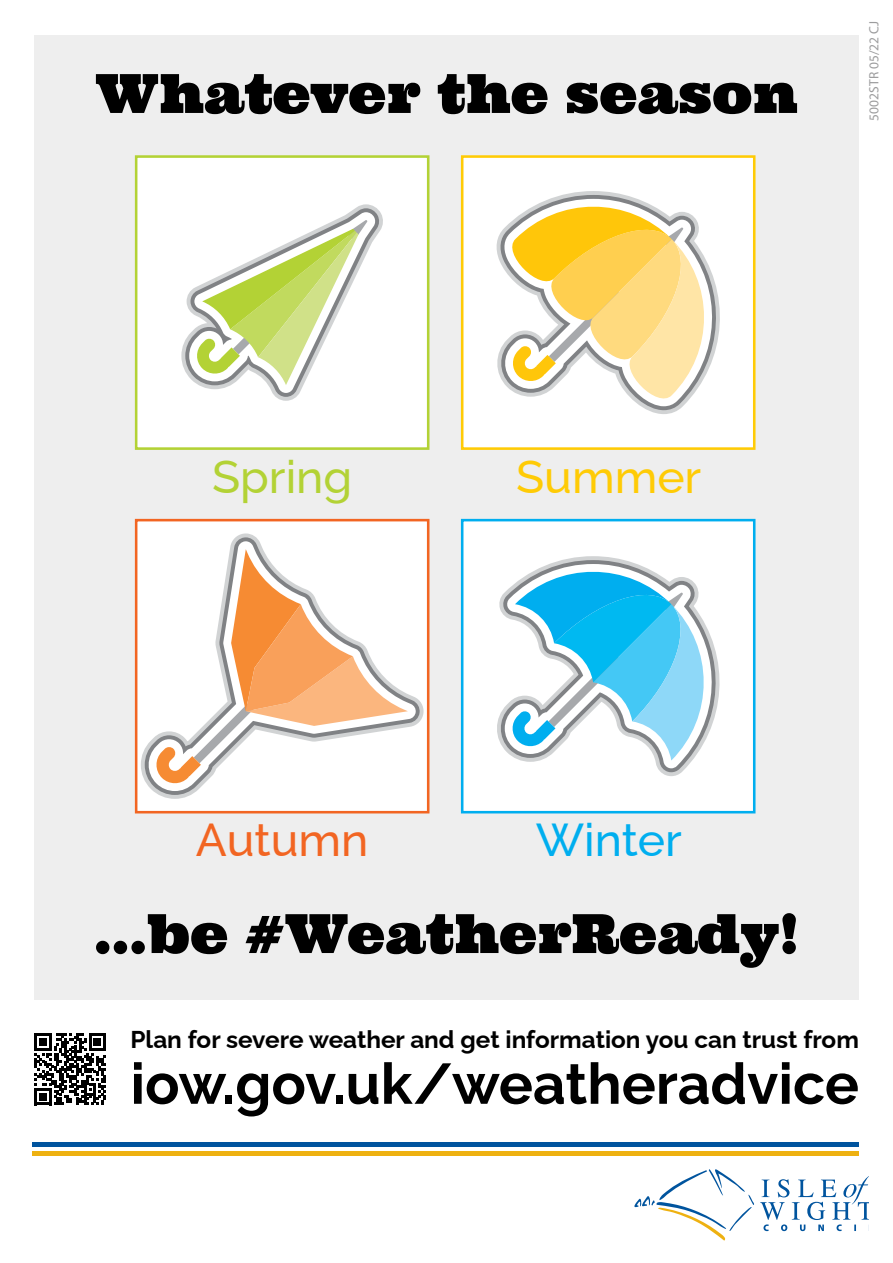
<style>
.page{position:relative;width:893px;height:1263px;background:#fff}
.page>*{position:absolute;margin:0;border:0;box-sizing:border-box;transform-origin:0 0}
.t1{font:700 57px "Raleway";color:#000}
.t2{font:54px "Ultra";color:#000}
.t3{font:500 46.2px "Raleway";color:#b3d235}
.t4{font:500 46.2px "Raleway";color:#f26522}
.t5{font:500 46.2px "Raleway";color:#ffcb05}
.t6{font:500 46.2px "Raleway";color:#00aeef}
.t7{font:700 24.3px "Raleway";color:#000}
.t8{font:13.5px "Myriad Pro";color:#9c9c9d}
</style>
<div class="page">
<div style="left:34px;top:35px;width:825px;height:965px;background:#eee"></div>
<svg style="left:634px;top:1169px;width:234px;height:72px"></svg>
<div style="left:32px;top:1151px;width:827px;height:5px;background:#eeb111"></div>
<hr style="left:32px;top:1142px;width:827px;height:4px;background:#00549e">
<div style="left:136px;top:520px;width:292px;height:292px;background:#fff"></div>
<svg style="left:145px;top:537px;width:275px;height:258px"></svg>
<svg style="left:146px;top:541px;width:270px;height:250px"></svg>
<svg style="left:155px;top:549px;width:253px;height:236px"></svg>
<div style="left:135px;top:519px;width:294px;height:294px;border:3px solid #f26522"></div>
<div style="left:136px;top:157px;width:292px;height:292px;background:#fff"></div>
<svg style="left:181px;top:204px;width:202px;height:197px"></svg>
<div style="left:135px;top:155px;width:294px;height:295px;border:3px solid #b3d235"></div>
<div style="left:462px;top:157px;width:292px;height:292px;background:#fff"></div>
<svg style="left:497px;top:191px;width:181px;height:223px"></svg>
<svg style="left:501px;top:196px;width:219px;height:214px"></svg>
<div style="left:461px;top:155px;width:294px;height:295px;border:3px solid #ffcb05"></div>
<div style="left:462px;top:520px;width:292px;height:292px;background:#fff"></div>
<svg style="left:497px;top:556px;width:185px;height:220px"></svg>
<svg style="left:498px;top:560px;width:188px;height:212px"></svg>
<svg style="left:505px;top:561px;width:214px;height:207px"></svg>
<div style="left:461px;top:519px;width:294px;height:294px;border:3px solid #00aeef"></div>
<svg style="left:34px;top:1033px;width:72px;height:72px"></svg>
<h2 class="t2" style="left:95px;top:58px;width:704px">Whatever the season</h2>
<p class="t8" style="left:865px;top:121px;width:101px;rotate:-90deg">5002STR 05/22 CJ</p>
<h3 class="t3" style="left:212px;top:439px;width:142px">Spring</h3>
<h3 class="t4" style="left:196px;top:803px;width:174px">Autumn</h3>
<h3 class="t5" style="left:516px;top:439px;width:187px">Summer</h3>
<h3 class="t6" style="left:536px;top:803px;width:148px">Winter</h3>
<h2 class="t2" style="left:94px;top:898px;width:707px">...be #WeatherReady!</h2>
<p class="t7" style="left:131px;top:1020px;width:730px">Plan for severe weather and get information you can trust from</p>
<h1 class="t1" style="left:131px;top:1038px;width:730px">iow.gov.uk/weatheradvice</h1>
</div>
